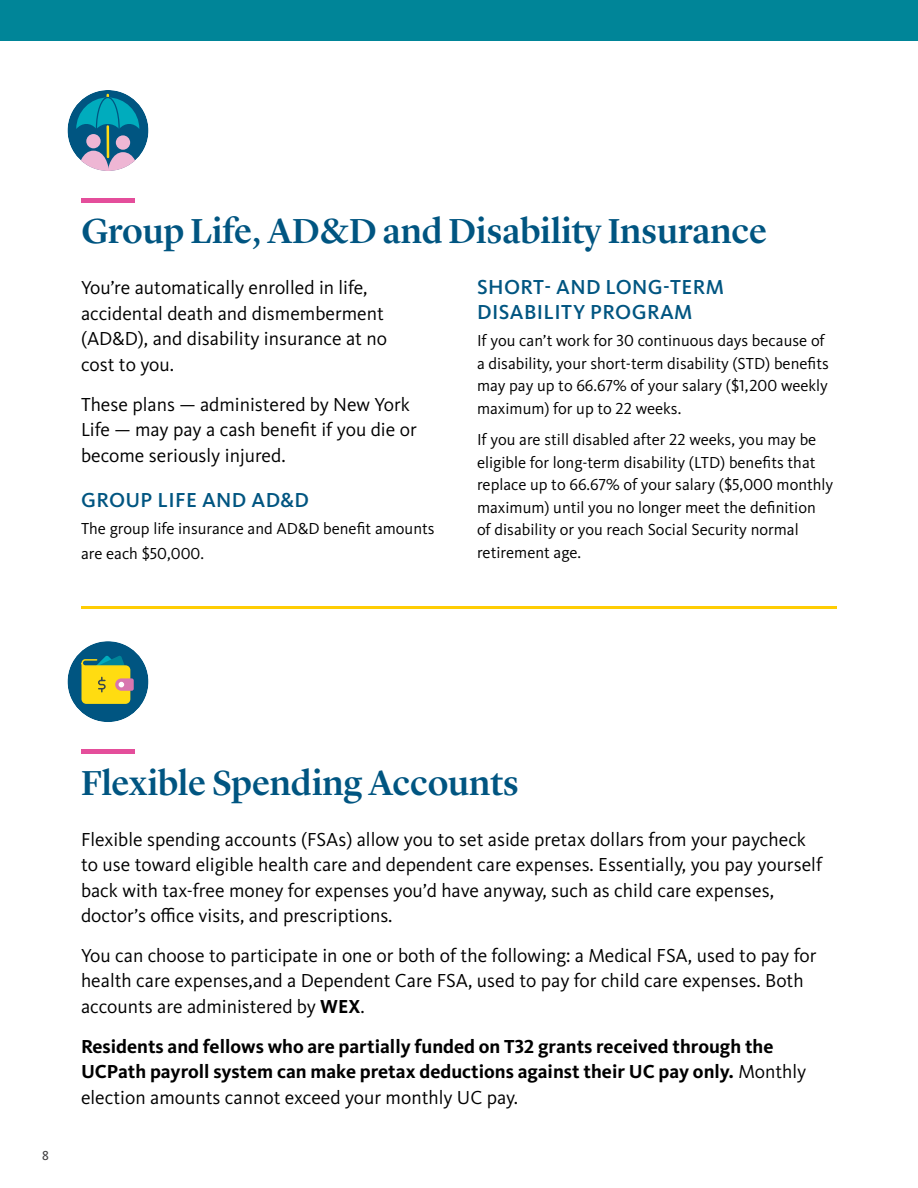
<style>
.page{position:relative;width:918px;height:1188px;background:#fff}
.page>*{position:absolute;margin:0;border:0;box-sizing:border-box;transform-origin:0 0}
.H2{font:500 36px "Lyon Display";color:#005581}
.t1{font:500 21px/25.2px "Kievit Pro";letter-spacing:.02em;color:#005581}
.intro{font:19.5px/25.5px "Kievit Pro";color:#000}
.intro-2{font:700 19.5px/25.5px "Kievit Pro";color:#000}
.Body{font:16.5px/22.5px "Kievit Pro";color:#000}
.t2{font:13.5px "Kievit Pro";color:#414042}
.s1{font-weight:700}
.s2{font-weight:400}
</style>
<div class="page">
<hr style="left:81px;top:606px;width:756px;height:3px;background:#ffcd03">
<div style="left:0;top:0;width:918px;height:40px;background:#008598"></div>
<div style="left:68px;top:90px;width:80px;height:81px;background:#005581;border-radius:50%"></div>
<hr style="left:107px;top:127px;width:2px;height:30px;background:#ffdc11">
<svg style="left:76px;top:95px;width:63px;height:35px"></svg>
<div style="left:86px;top:134px;width:15px;height:14px;background:#eeb6d4;border-radius:50%"></div>
<div style="left:116px;top:135px;width:14px;height:15px;background:#eeb6d4;border-radius:50%"></div>
<svg style="left:78px;top:151px;width:61px;height:20px"></svg>
<div style="left:68px;top:641px;width:80px;height:81px;background:#005581;border-radius:50%"></div>
<svg style="left:81px;top:656px;width:53px;height:48px;background:#bcb63c"></svg>
<hr style="left:81px;top:198px;width:54px;height:4px;background:#e44e9b">
<div style="left:81px;top:749px;width:54px;height:5px;background:#e44e9b"></div>
<p class="H2" style="left:81px;top:204px;width:688px">Group Life, AD&amp;D and Disability Insurance</p>
<p class="intro" style="left:81px;top:275px;width:308px">You’re automatically enrolled in life, accidental death and dismemberment (AD&amp;D), and disability insurance at no cost to you.</p>
<p class="intro" style="left:81px;top:391px;width:337px">These plans — administered by New York<br>Life — may pay a cash benefit if you die or become seriously injured.</p>
<p class="t1" style="left:81px;top:487px;width:229px">GROUP LIFE AND AD&amp;D</p>
<p class="Body" style="left:81px;top:516px;width:355px;line-height:25.2px">The group life insurance and AD&amp;D benefit amounts are each $50,000.</p>
<p class="t1" style="left:477px;top:274px;width:248px">SHORT- AND LONG-TERM<br>DISABILITY PROGRAM</p>
<p class="Body" style="left:477px;top:329px;width:353px">If you can’t work for 30 continuous days because of a disability, your short-term disability (STD) benefits may pay up to 66.67% of your salary ($1,200 weekly maximum) for up to 22 weeks.</p>
<p class="Body" style="left:477px;top:428px;width:358px">If you are still disabled after 22 weeks, you may be eligible for long-term disability (LTD) benefits that replace up to 66.67% of your salary ($5,000 monthly maximum) until you no longer meet the definition of disability or you reach Social Security normal retirement age.</p>
<p class="t2" style="left:42px;top:1148px;width:8px">8</p>
<p class="H2" style="left:81px;top:756px;width:439px">Flexible Spending Accounts</p>
<p class="intro" style="left:81px;top:826px;width:743px">Flexible spending accounts (FSAs) allow you to set aside pretax dollars from your paycheck to use toward eligible health care and dependent care expenses. Essentially, you pay yourself back with tax-free money for expenses you’d have anyway, such as child care expenses, doctor’s office visits, and prescriptions.</p>
<p class="intro" style="left:81px;top:942px;width:737px">You can choose to participate in one or both of the following: a Medical FSA, used to pay for health care expenses,and a Dependent Care FSA, used to pay for child care expenses. Both accounts are administered by <span class="s1">WEX</span>.</p>
<p class="intro-2" style="left:81px;top:1033px;width:727px">Residents and fellows who are partially funded on T32 grants received through the<br>UCPath payroll system can make pretax deductions against their UC pay only. <span class="s2">Monthly election amounts cannot exceed your monthly UC pay.</span></p>
</div>
